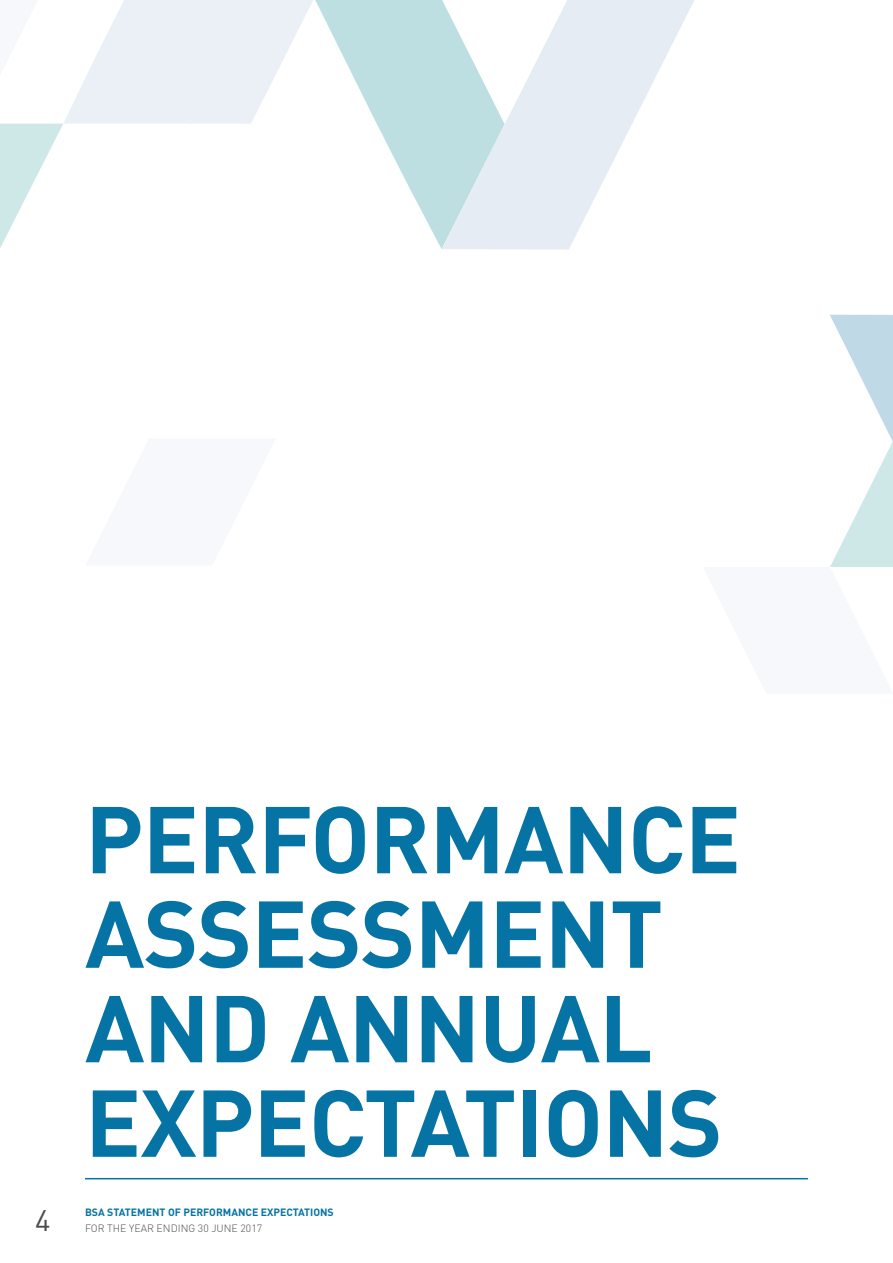
<style>
.page{position:relative;width:893px;height:1263px;background:#fff}
.page>*{position:absolute;margin:0;border:0;box-sizing:border-box;transform-origin:0 0}
.t1{font:700 93.15px/94.5px "DIN Pro";letter-spacing:-.01em;color:#0574a4}
.t2{font:29.4px "DIN";color:#4b4c4d}
.t3{font:700 10.5px "DIN";color:#0574a4}
.t4{font:300 10.5px "DIN";color:#4b4c4d}
</style>
<div class="page">
<hr style="left:85px;top:1178px;width:723px;height:1px;background:#0574a4">
<svg style="left:505px;top:0;width:189px;height:249px;fill:#e5ecf3"></svg>
<svg style="left:0;top:0;width:505px;height:249px"></svg>
<svg style="left:830px;top:315px;width:63px;height:252px"></svg>
<p class="t1" style="left:85px;top:788px;width:658px">PERFORMANCE<br>ASSESSMENT<br>AND ANNUAL<br>EXPECTATIONS</p>
<p class="t2" style="left:35px;top:1202px;width:17px">4</p>
<p class="t3" style="left:85px;top:1205px;width:250px">BSA STATEMENT OF PERFORMANCE EXPECTATIONS</p>
<p class="t4" style="left:85px;top:1222px;width:179px">FOR THE YEAR ENDING 30 JUNE 2017</p>
</div>
